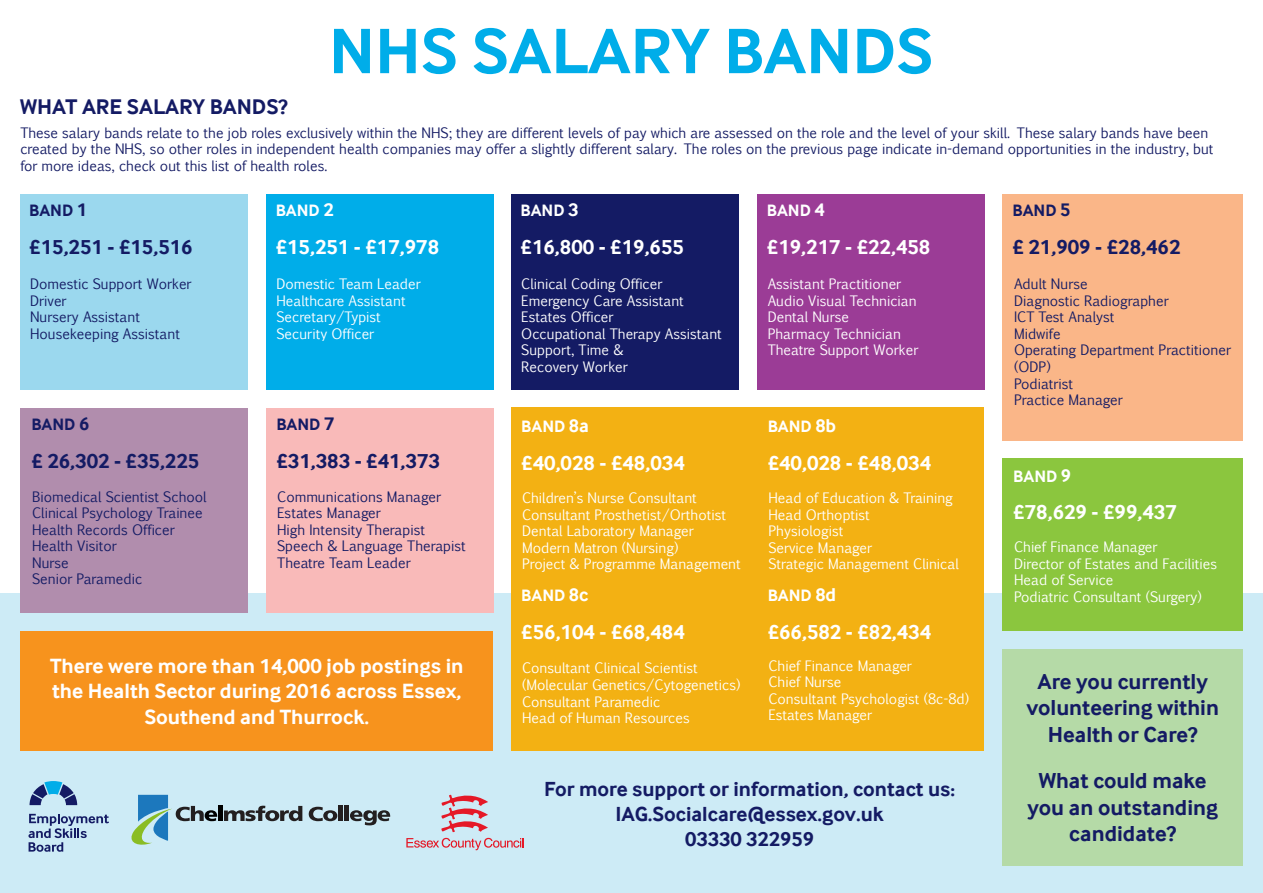
<style>
.page{position:relative;width:1263px;height:893px;background:#fff}
.page>*{position:absolute;margin:0;border:0;box-sizing:border-box;transform-origin:0 0}
.t1{font:700 66.45px "Inter Face Da Ma";color:#00ade9}
.t2{font:700 22.35px/26.7px "Inter Face Da Ma";color:#141b64;text-align:center}
.t3{font:700 21.9px "Inter Face Da Ma";color:#141b64}
.t4{font:700 21.3px/25.5px "Inter Face Da Ma";color:#fff;text-align:center}
.t5{font:700 21.3px "Inter Face Da Ma";color:#141b64}
.t6{font:700 21px "Inter Face Da Ma";color:#141b64}
.t7{font:700 16.95px "Inter Face Da Ma";color:#fff}
.t8{font:700 16.95px "Inter Face Da Ma";color:#141b64}
.t9{font:13.8px/16.5px "Euphemia CAS";color:#fff}
.t10{font:13.8px/16.5px "Euphemia CAS";color:#141b64}
.s1{font-size:19.05px}
</style>
<div class="page">
<div style="left:266px;top:194px;width:227px;height:196px;background:#00ade9"></div>
<div style="left:0;top:594px;width:1263px;height:299px;background:#cdebf6"></div>
<div style="left:20px;top:194px;width:228px;height:196px;background:#9bd8ee"></div>
<div style="left:511px;top:407px;width:473px;height:343px;background:#f3b113"></div>
<div style="left:1003px;top:458px;width:240px;height:172px;background:#8bc63e"></div>
<div style="left:757px;top:194px;width:227px;height:196px;background:#9b3c96"></div>
<div style="left:1003px;top:194px;width:240px;height:246px;background:#fab688"></div>
<div style="left:20px;top:408px;width:228px;height:205px;background:#b18dad"></div>
<div style="left:266px;top:408px;width:227px;height:205px;background:#f9bab9"></div>
<div style="left:511px;top:194px;width:228px;height:196px;background:#141b64"></div>
<div style="left:20px;top:631px;width:473px;height:119px;background:#f7931d"></div>
<div style="left:1003px;top:649px;width:240px;height:217px;background:#b5daa7"></div>
<svg style="left:406px;top:838px;width:117px;height:12px"></svg>
<svg style="left:441px;top:794px;width:47px;height:38px"></svg>
<svg style="left:28px;top:814px;width:81px;height:38px"></svg>
<svg style="left:30px;top:781px;width:47px;height:24px"></svg>
<svg style="left:131px;top:795px;width:86px;height:50px"></svg>
<div style="left:218px;top:806px;width:5px;height:15px;background:#000"></div>
<svg style="left:224px;top:806px;width:78px;height:15px"></svg>
<svg style="left:309px;top:807px;width:28px;height:14px"></svg>
<hr style="left:338px;top:806px;width:4px;height:15px;background:#231f20">
<hr style="left:345px;top:806px;width:4px;height:15px;background:#231f20">
<svg style="left:350px;top:810px;width:40px;height:15px"></svg>
<p class="t3" style="left:20px;top:94px;width:269px">WHAT ARE SALARY BANDS?</p>
<p class="t1" style="left:329px;top:13px;width:606px">NHS SALARY BANDS</p>
<p class="t10" style="left:20px;top:124px;width:1195px">These salary bands relate to the job roles exclusively within the NHS; they are different levels of pay which are assessed on the role and the level of your skill. These salary bands have been created by the NHS, so other roles in independent health companies may offer a slightly different salary. The roles on the previous page indicate in-demand opportunities in the industry, but for more ideas, check out this list of health roles.</p>
<p class="t8" style="left:29px;top:201px;width:59px">BAND <span class="s1">1</span></p>
<p class="t7" style="left:276px;top:201px;width:59px">BAND <span class="s1">2</span></p>
<p class="t7" style="left:520px;top:201px;width:59px">BAND <span class="s1">3</span></p>
<p class="t7" style="left:767px;top:201px;width:59px">BAND <span class="s1">4</span></p>
<p class="t8" style="left:1012px;top:201px;width:59px">BAND <span class="s1">5</span></p>
<p class="t5" style="left:29px;top:235px;width:165px">£15,251 - £15,516</p>
<p class="t4" style="left:276px;top:234px;width:165px">£15,251 - £17,978</p>
<p class="t4" style="left:520px;top:234px;width:165px">£16,800 - £19,655</p>
<p class="t4" style="left:767px;top:234px;width:165px">£19,217 - £22,458</p>
<p class="t5" style="left:1012px;top:235px;width:169px">£ 21,909 - £28,462</p>
<p class="t10" style="left:30px;top:276px;width:163px">Domestic Support Worker</p>
<p class="t10" style="left:30px;top:292px;width:38px">Driver</p>
<p class="t10" style="left:30px;top:309px;width:112px">Nursery Assistant</p>
<p class="t10" style="left:30px;top:325px;width:151px">Housekeeping Assistant</p>
<p class="t9" style="left:276px;top:276px;width:146px">Domestic Team Leader</p>
<p class="t9" style="left:276px;top:292px;width:131px">Healthcare Assistant</p>
<p class="t9" style="left:276px;top:309px;width:106px">Secretary/Typist</p>
<p class="t9" style="left:276px;top:325px;width:99px">Security Officer</p>
<p class="t9" style="left:521px;top:276px;width:143px">Clinical Coding Officer</p>
<p class="t9" style="left:521px;top:292px;width:164px">Emergency Care Assistant</p>
<p class="t9" style="left:521px;top:309px;width:94px">Estates Officer</p>
<p class="t9" style="left:521px;top:325px;width:202px">Occupational Therapy Assistant</p>
<p class="t9" style="left:521px;top:342px;width:104px">Support, Time &amp;</p>
<p class="t9" style="left:521px;top:359px;width:108px">Recovery Worker</p>
<p class="t9" style="left:768px;top:276px;width:135px">Assistant Practitioner</p>
<p class="t9" style="left:768px;top:292px;width:151px">Audio Visual Technician</p>
<p class="t9" style="left:768px;top:309px;width:83px">Dental Nurse</p>
<p class="t9" style="left:768px;top:325px;width:135px">Pharmacy Technician</p>
<p class="t9" style="left:768px;top:342px;width:152px">Theatre Support Worker</p>
<p class="t10" style="left:1014px;top:276px;width:75px">Adult Nurse</p>
<p class="t10" style="left:1014px;top:292px;width:156px">Diagnostic Radiographer</p>
<p class="t10" style="left:1014px;top:309px;width:102px">ICT Test Analyst</p>
<p class="t10" style="left:1014px;top:325px;width:48px">Midwife</p>
<p class="t10" style="left:1014px;top:342px;width:219px">Operating Department Practitioner (ODP)</p>
<p class="t10" style="left:1014px;top:375px;width:61px">Podiatrist</p>
<p class="t10" style="left:1014px;top:392px;width:110px">Practice Manager</p>
<p class="t8" style="left:31px;top:415px;width:59px">BAND <span class="s1">6</span></p>
<p class="t8" style="left:276px;top:415px;width:59px">BAND <span class="s1">7</span></p>
<p class="t7" style="left:521px;top:416px;width:69px">BAND <span class="s1">8a</span></p>
<p class="t7" style="left:768px;top:416px;width:70px">BAND <span class="s1">8b</span></p>
<p class="t5" style="left:31px;top:449px;width:169px">£ 26,302 - £35,225</p>
<p class="t5" style="left:276px;top:449px;width:165px">£31,383 - £41,373</p>
<p class="t4" style="left:521px;top:450px;width:165px">£40,028 - £48,034</p>
<p class="t4" style="left:768px;top:450px;width:165px">£40,028 - £48,034</p>
<p class="t7" style="left:1013px;top:466px;width:59px">BAND <span class="s1">9</span></p>
<p class="t10" style="left:32px;top:488px;width:176px">Biomedical Scientist School<br>Clinical Psychology Trainee<br>Health Records Officer</p>
<p class="t10" style="left:32px;top:538px;width:86px">Health Visitor</p>
<p class="t10" style="left:32px;top:554px;width:38px">Nurse</p>
<p class="t10" style="left:32px;top:571px;width:112px">Senior Paramedic</p>
<p class="t10" style="left:277px;top:488px;width:165px">Communications Manager</p>
<p class="t10" style="left:277px;top:505px;width:105px">Estates Manager</p>
<p class="t10" style="left:277px;top:521px;width:149px">High Intensity Therapist</p>
<p class="t10" style="left:277px;top:538px;width:190px">Speech &amp; Language Therapist</p>
<p class="t10" style="left:277px;top:554px;width:135px">Theatre Team Leader</p>
<p class="t9" style="left:522px;top:490px;width:176px">Children’s Nurse Consultant</p>
<p class="t9" style="left:522px;top:506px;width:205px">Consultant Prosthetist/Orthotist</p>
<p class="t9" style="left:522px;top:523px;width:173px">Dental Laboratory Manager</p>
<p class="t9" style="left:522px;top:539px;width:158px">Modern Matron (Nursing)</p>
<p class="t9" style="left:522px;top:556px;width:220px">Project &amp; Programme Management</p>
<p class="t7" style="left:521px;top:585px;width:69px">BAND <span class="s1">8c</span></p>
<p class="t9" style="left:768px;top:490px;width:186px">Head of Education &amp; Training</p>
<p class="t9" style="left:768px;top:506px;width:103px">Head Orthoptist</p>
<p class="t9" style="left:768px;top:523px;width:77px">Physiologist</p>
<p class="t9" style="left:768px;top:539px;width:105px">Service Manager</p>
<p class="t9" style="left:768px;top:556px;width:192px">Strategic Management Clinical</p>
<p class="t7" style="left:768px;top:585px;width:70px">BAND <span class="s1">8d</span></p>
<p class="t4" style="left:1013px;top:499px;width:165px">£78,629 - £99,437</p>
<p class="t9" style="left:1014px;top:539px;width:145px">Chief Finance Manager</p>
<p class="t9" style="left:1014px;top:555px;width:204px">Director of Estates and Facilities<br>Head of Service</p>
<p class="t9" style="left:1014px;top:588px;width:189px">Podiatric Consultant (Surgery)</p>
<p class="t4" style="left:521px;top:618px;width:165px">£56,104 - £68,484</p>
<p class="t4" style="left:768px;top:618px;width:165px">£66,582 - £82,434</p>
<p class="t4" style="left:50px;top:652px;width:415px">There were more than 14,000 job postings in the Health Sector during 2016 across Essex,<br>Southend and Thurrock.</p>
<p class="t9" style="left:522px;top:660px;width:177px">Consultant Clinical Scientist</p>
<p class="t9" style="left:522px;top:676px;width:220px">(Molecular Genetics/Cytogenetics)</p>
<p class="t9" style="left:522px;top:693px;width:140px">Consultant Paramedic</p>
<p class="t9" style="left:522px;top:710px;width:169px">Head of Human Resources</p>
<p class="t9" style="left:768px;top:657px;width:145px">Chief Finance Manager</p>
<p class="t9" style="left:768px;top:674px;width:75px">Chief Nurse</p>
<p class="t9" style="left:768px;top:690px;width:202px">Consultant Psychologist (8c-8d)</p>
<p class="t9" style="left:768px;top:707px;width:105px">Estates Manager</p>
<p class="t2" style="left:1026px;top:667px;width:194px">Are you currently volunteering within<br>Health or Care?</p>
<p class="t6" style="left:544px;top:777px;width:412px">For more support or information, contact us:</p>
<p class="t6" style="left:615px;top:802px;width:270px">IAG.Socialcare@essex.gov.uk</p>
<p class="t6" style="left:685px;top:827px;width:131px">03330 322959</p>
<p class="t2" style="left:1027px;top:767px;width:192px">What could make you an outstanding candidate?</p>
</div>
